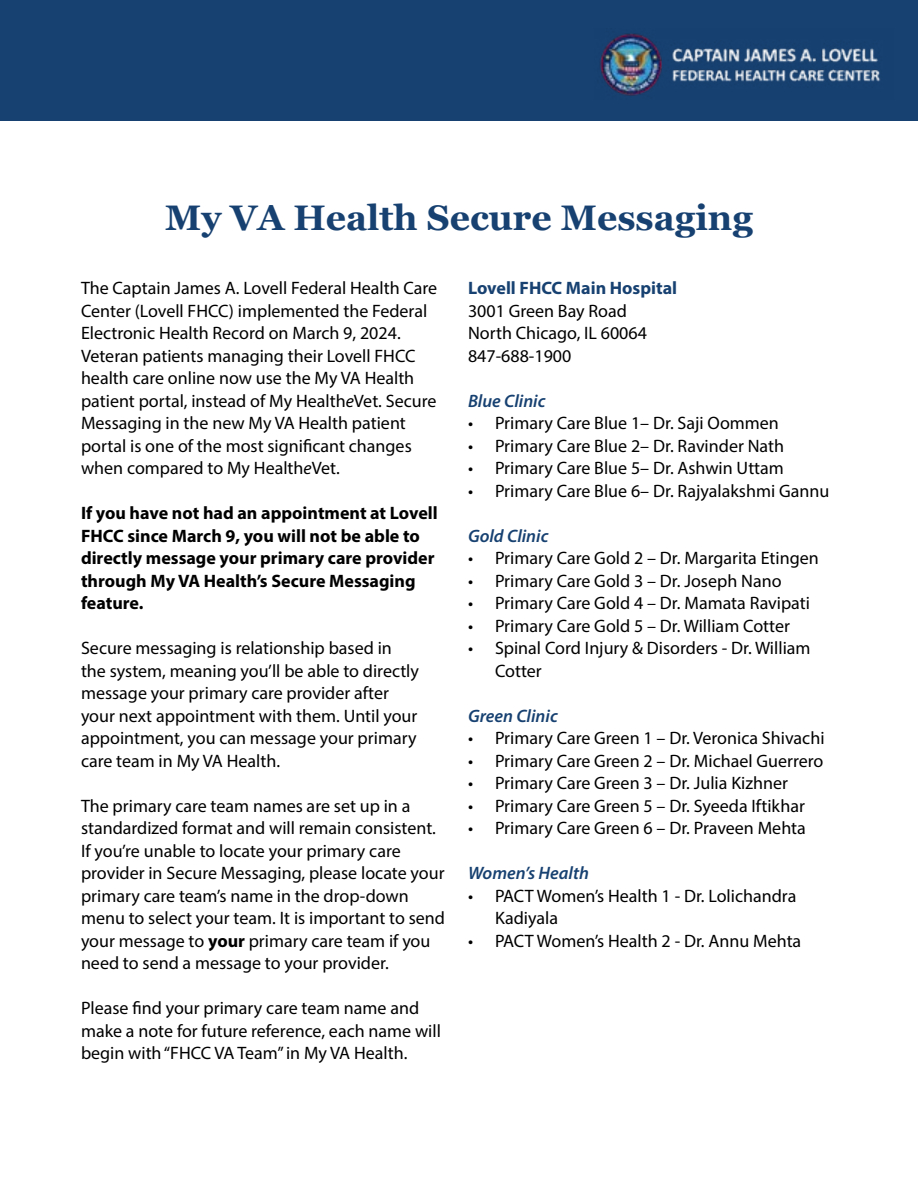
<style>
.page{position:relative;width:918px;height:1188px;background:#fff}
.page>*{position:absolute;margin:0;border:0;box-sizing:border-box;transform-origin:0 0}
.t1{font:700 35.55px "Georgia";color:#174171}
.t2{font:18px/22.5px "Myriad Pro";color:#000}
.t3{font:700 18px/22.5px "Myriad Pro";color:#000}
.t4{font:italic 600 18px "Myriad Pro";color:#174171}
.t5{font:700 18px "Myriad Pro";color:#174171}
.s1{font-style:italic}
.s2{font-weight:700}
</style>
<div class="page">
<div style="left:0;top:0;width:918px;height:121px;background:#174171"></div>
<img style="left:595px;top:28px;width:299px;height:72px">
<h1 class="t1" style="left:165px;top:195px;width:589px">My VA Health Secure Messaging</h1>
<p class="t2" style="left:81px;top:277px;width:358px">The Captain James A. Lovell Federal Health Care Center (Lovell FHCC) implemented the Federal Electronic Health Record on March 9, 2024.<br>Veteran patients managing their Lovell FHCC health care online now use the My VA Health patient portal, instead of My Health<span class="s1">e</span>Vet. Secure Messaging in the new My VA Health patient portal is one of the most significant changes when compared to My Health<span class="s1">e</span>Vet.</p>
<p class="t3" style="left:81px;top:501px;width:358px">If you have not had an appointment at Lovell FHCC since March 9, you will not be able to directly message your primary care provider through My VA Health’s Secure Messaging feature.</p>
<p class="t2" style="left:81px;top:637px;width:340px">Secure messaging is relationship based in the system, meaning you’ll be able to directly message your primary care provider after your next appointment with them. Until your appointment, you can message your primary care team in My VA Health.</p>
<p class="t2" style="left:81px;top:794px;width:366px">The primary care team names are set up in a standardized format and will remain consistent.<br>If you’re unable to locate your primary care provider in Secure Messaging, please locate your primary care team’s name in the drop-down menu to select your team. It is important to send your message to <span class="s2">your</span> primary care team if you need to send a message to your provider.</p>
<p class="t2" style="left:81px;top:997px;width:362px">Please find your primary care team name and make a note for future reference, each name will begin with “FHCC VA Team” in My VA Health.</p>
<p class="t5" style="left:468px;top:276px;width:211px">Lovell FHCC Main Hospital</p>
<p class="t2" style="left:468px;top:299px;width:181px">3001 Green Bay Road<br>North Chicago, IL 60064<br>847-688-1900</p>
<p class="t4" style="left:468px;top:389px;width:79px">Blue Clinic</p>
<p class="t2" style="left:468px;top:412px;width:312px">• Primary Care Blue 1– Dr. Saji Oommen</p>
<p class="t2" style="left:468px;top:434px;width:318px">• Primary Care Blue 2– Dr. Ravinder Nath</p>
<p class="t2" style="left:468px;top:457px;width:317px">• Primary Care Blue 5– Dr. Ashwin Uttam</p>
<p class="t2" style="left:468px;top:479px;width:363px">• Primary Care Blue 6– Dr. Rajyalakshmi Gannu</p>
<p class="t4" style="left:468px;top:524px;width:82px">Gold Clinic</p>
<p class="t2" style="left:468px;top:547px;width:352px">• Primary Care Gold 2 – Dr. Margarita Etingen</p>
<p class="t2" style="left:468px;top:569px;width:315px">• Primary Care Gold 3 – Dr. Joseph Nano</p>
<p class="t2" style="left:468px;top:592px;width:344px">• Primary Care Gold 4 – Dr. Mamata Ravipati</p>
<p class="t2" style="left:468px;top:614px;width:323px">• Primary Care Gold 5 – Dr. William Cotter</p>
<p class="t2" style="left:495px;top:637px;width:317px;text-indent:-27px">• Spinal Cord Injury &amp; Disorders - Dr. William<br>Cotter</p>
<p class="t4" style="left:468px;top:704px;width:91px">Green Clinic</p>
<p class="t2" style="left:468px;top:727px;width:358px">• Primary Care Green 1 – Dr. Veronica Shivachi</p>
<p class="t2" style="left:468px;top:749px;width:357px">• Primary Care Green 2 – Dr. Michael Guerrero</p>
<p class="t2" style="left:468px;top:772px;width:322px">• Primary Care Green 3 – Dr. Julia Kizhner</p>
<p class="t2" style="left:468px;top:794px;width:338px">• Primary Care Green 5 – Dr. Syeeda Iftikhar</p>
<p class="t2" style="left:468px;top:817px;width:339px">• Primary Care Green 6 – Dr. Praveen Mehta</p>
<p class="t4" style="left:468px;top:862px;width:122px">Women’s Health</p>
<p class="t2" style="left:495px;top:884px;width:303px;text-indent:-27px">• PACT Women’s Health 1 - Dr. Lolichandra<br>Kadiyala</p>
<p class="t2" style="left:468px;top:929px;width:335px">• PACT Women’s Health 2 - Dr. Annu Mehta</p>
</div>
